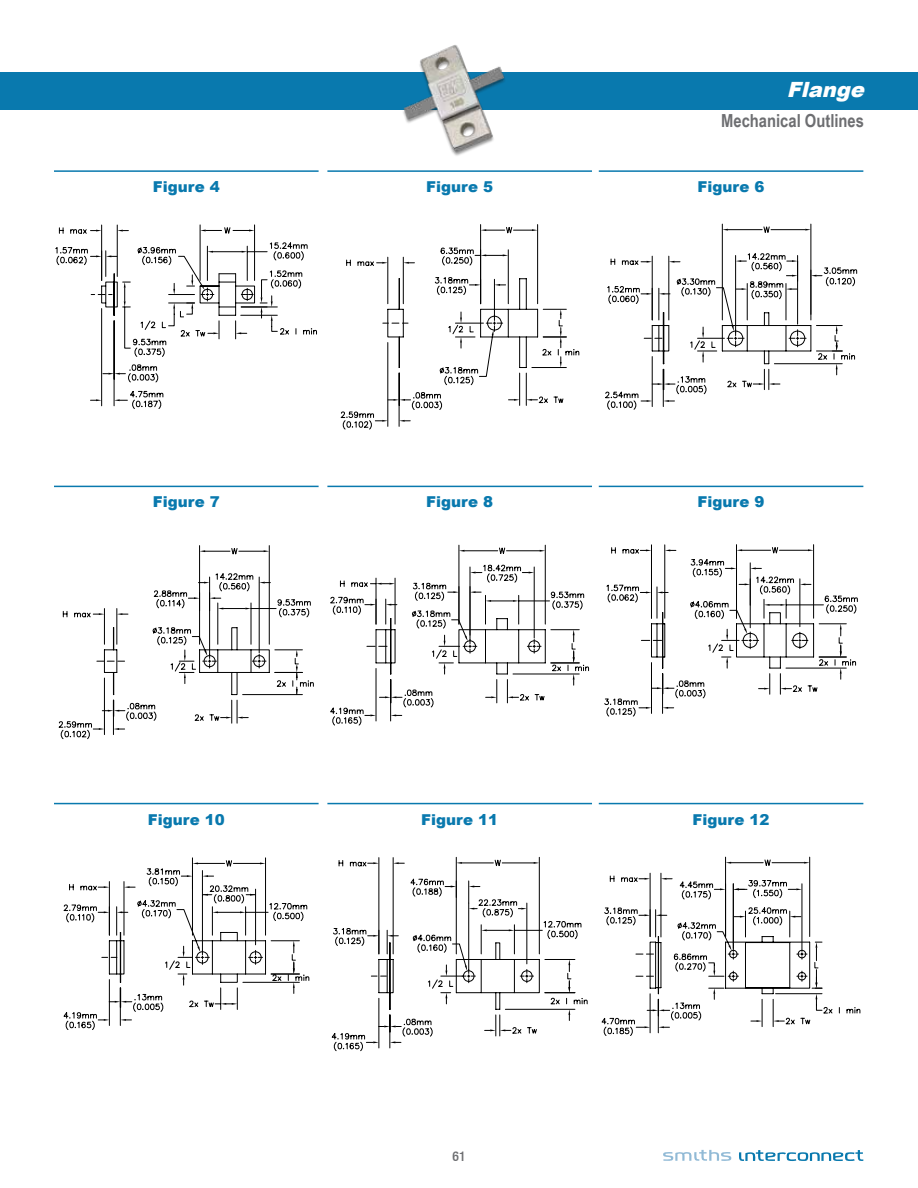
<style>
.page{position:relative;width:918px;height:1188px;background:#fff}
.page>*{position:absolute;margin:0;border:0;box-sizing:border-box;transform-origin:0 0}
.t1{font:italic 900 21px "Arial";color:#fff}
.t2{font:700 18px "Arial Narrow";color:#6d6e71}
.t3{font:900 15px "Arial";color:#0979ae}
.t4{font:500 condensed 13.5px "Helvetica Neue LT";color:#6d6e71}
</style>
<div class="page">
<div style="left:0;top:72px;width:918px;height:37px;background:#0979ae"></div>
<svg style="left:663px;top:1150px;width:200px;height:11px"></svg>
<hr style="left:54px;top:170px;width:265px;height:2px;background:#0979ae">
<hr style="left:327px;top:170px;width:265px;height:2px;background:#0979ae">
<hr style="left:599px;top:170px;width:264px;height:2px;background:#0979ae">
<svg style="left:55px;top:225px;width:262px;height:184px"></svg>
<hr style="left:480px;top:225px;width:1px;height:79px;background:#000">
<hr style="left:537px;top:225px;width:1px;height:79px;background:#000">
<svg style="left:340px;top:226px;width:239px;height:204px"></svg>
<hr style="left:722px;top:224px;width:1px;height:96px;background:#000">
<hr style="left:811px;top:224px;width:1px;height:96px;background:#000">
<svg style="left:605px;top:225px;width:252px;height:185px"></svg>
<hr style="left:54px;top:486px;width:265px;height:1px;background:#0979ae">
<hr style="left:54px;top:803px;width:265px;height:1px;background:#0979ae">
<hr style="left:327px;top:486px;width:265px;height:1px;background:#0979ae">
<hr style="left:327px;top:803px;width:265px;height:1px;background:#0979ae">
<hr style="left:599px;top:486px;width:264px;height:1px;background:#0979ae">
<hr style="left:599px;top:803px;width:264px;height:1px;background:#0979ae">
<hr style="left:199px;top:546px;width:1px;height:98px;background:#000">
<hr style="left:269px;top:546px;width:1px;height:98px;background:#000">
<svg style="left:58px;top:547px;width:256px;height:192px"></svg>
<hr style="left:192px;top:858px;width:1px;height:77px;background:#000">
<hr style="left:265px;top:858px;width:1px;height:77px;background:#000">
<svg style="left:63px;top:860px;width:246px;height:170px"></svg>
<hr style="left:459px;top:545px;width:1px;height:79px;background:#000">
<hr style="left:545px;top:545px;width:1px;height:79px;background:#000">
<svg style="left:330px;top:546px;width:259px;height:180px"></svg>
<svg style="left:331px;top:857px;width:257px;height:194px"></svg>
<svg style="left:604px;top:544px;width:254px;height:173px"></svg>
<hr style="left:725px;top:857px;width:1px;height:80px;background:#000">
<hr style="left:809px;top:857px;width:1px;height:80px;background:#000">
<svg style="left:601px;top:858px;width:259px;height:178px"></svg>
<img style="left:335px;top:45px;width:250px;height:111px">
<h1 class="t1" style="left:787px;top:74px;width:85px">Flange</h1>
<p class="t2" style="left:721px;top:107px;width:144px">Mechanical Outlines</p>
<p class="t3" style="left:153px;top:176px;width:68px">Figure 4</p>
<p class="t3" style="left:426px;top:176px;width:68px">Figure 5</p>
<p class="t3" style="left:698px;top:176px;width:68px">Figure 6</p>
<p class="t3" style="left:153px;top:491px;width:68px">Figure 7</p>
<p class="t3" style="left:148px;top:808px;width:78px">Figure 10</p>
<p class="t3" style="left:426px;top:491px;width:68px">Figure 8</p>
<p class="t3" style="left:421px;top:808px;width:78px">Figure 11</p>
<p class="t4" style="left:453px;top:1148px;width:14px">61</p>
<p class="t3" style="left:698px;top:491px;width:68px">Figure 9</p>
<p class="t3" style="left:693px;top:808px;width:78px">Figure 12</p>
</div>
